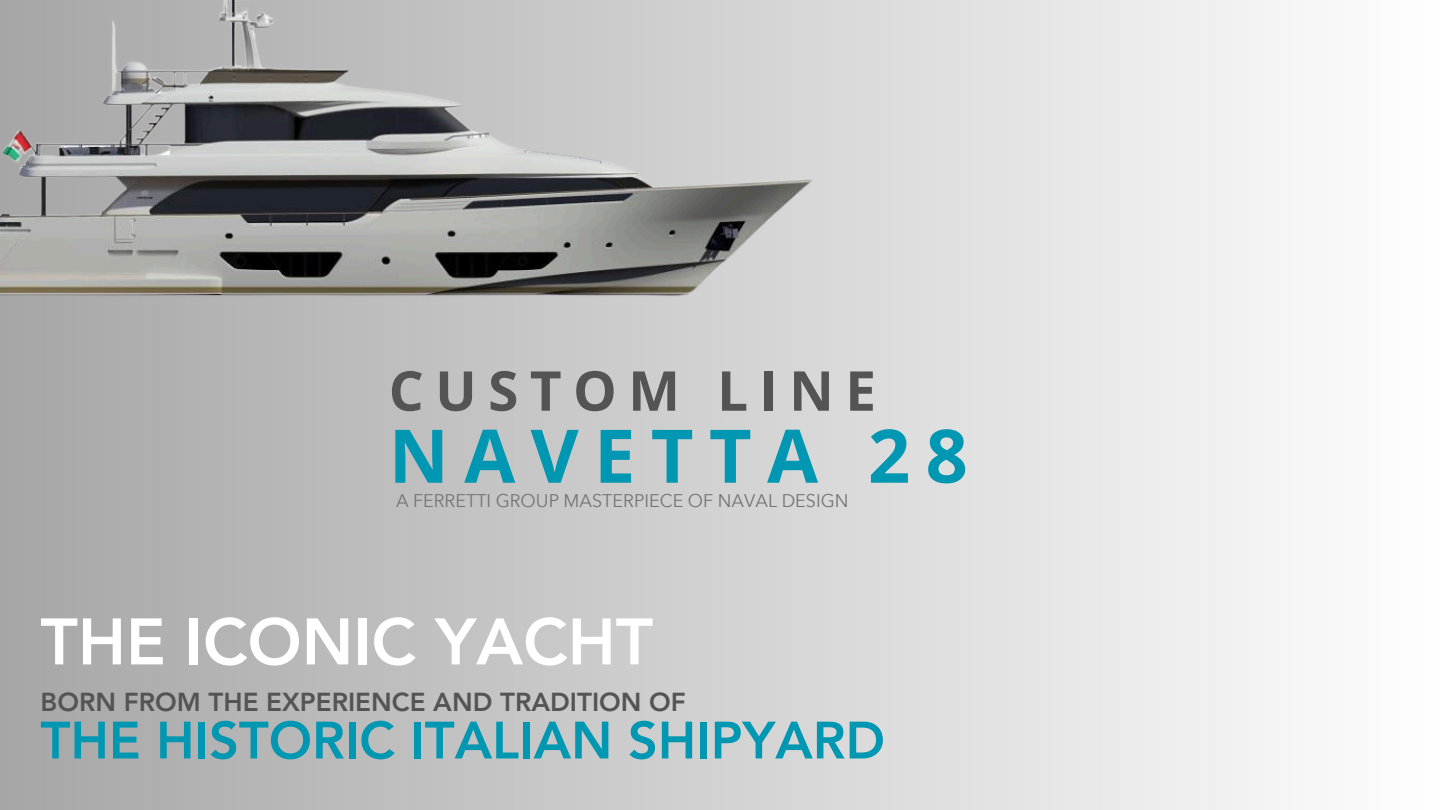
<style>
.page{position:relative;width:1440px;height:810px;background:#fff}
.page>*{position:absolute;margin:0;border:0;box-sizing:border-box;transform-origin:0 0}
.t1{font:700 74px "Open Sans";letter-spacing:.205em;color:#0097b2}
.t2{font:800 65px "Avenir LT Pro";color:#fff}
.t3{font:700 55px "Open Sans";letter-spacing:.205em;color:#545454}
.t4{font:800 52px "Avenir LT Pro";color:#0097b2}
.t5{font:800 26px "Avenir LT Pro";color:#545454}
.t6{font:18px "Avenir Next Arabic";color:#737373}
</style>
<div class="page">
<div style="left:0;top:0;width:1440px;height:810px;background:linear-gradient(to right,#a6a6a6,#fefefe)"></div>
<img style="left:0;top:0;width:841px;height:322px">
<h2 class="t3" style="left:389px;top:352px;width:489px">CUSTOM LINE</h2>
<h2 class="t1" style="left:389px;top:404px;width:581px">NAVETTA 28</h2>
<p class="t6" style="left:396px;top:490px;width:454px">A FERRETTI GROUP MASTERPIECE OF NAVAL DESIGN</p>
<h1 class="t2" style="left:41px;top:615px;width:614px">THE ICONIC YACHT</h1>
<h3 class="t5" style="left:41px;top:691px;width:647px">BORN FROM THE EXPERIENCE AND TRADITION OF</h3>
<h2 class="t4" style="left:41px;top:719px;width:846px">THE HISTORIC ITALIAN SHIPYARD</h2>
</div>
